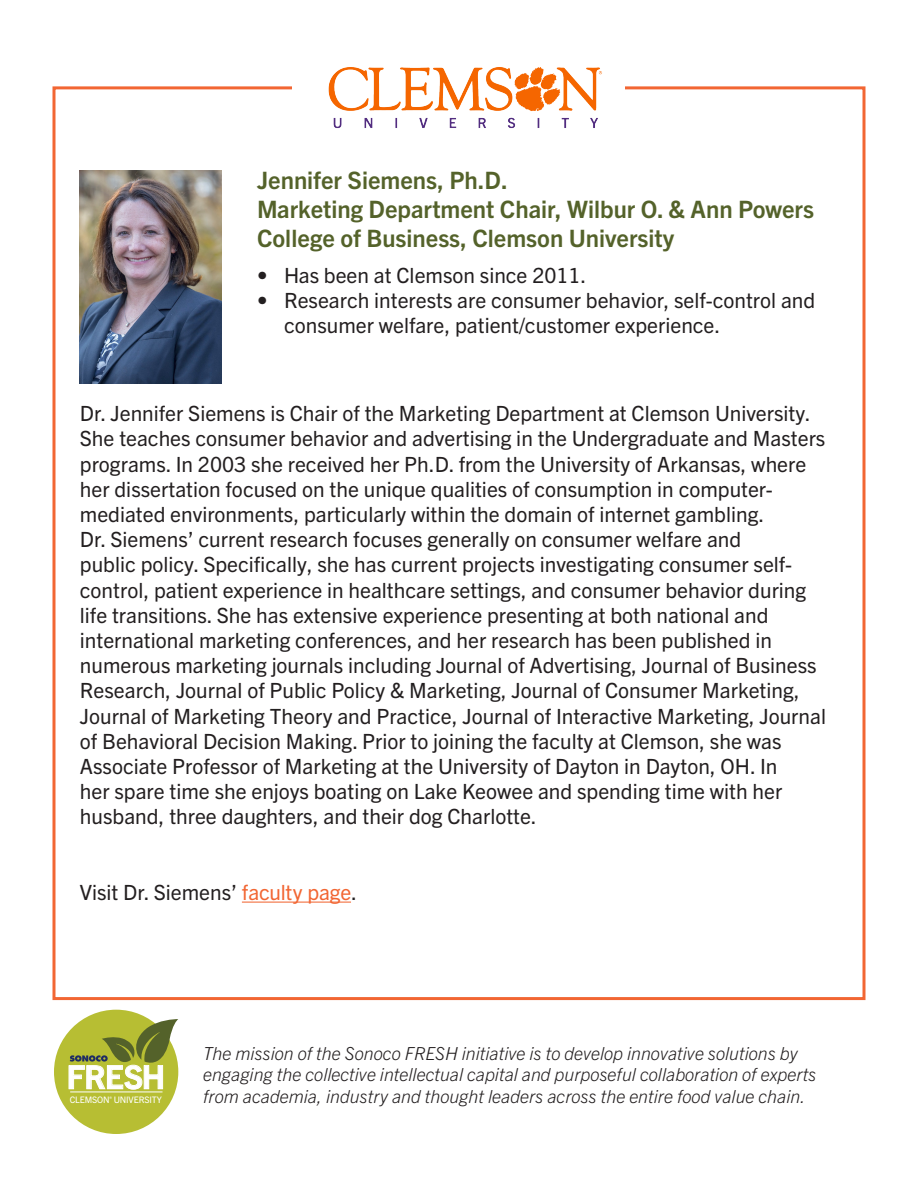
<style>
.page{position:relative;width:918px;height:1188px;background:#fff}
.page>*{position:absolute;margin:0;border:0;box-sizing:border-box;transform-origin:0 0}
.t1{font:700 32.25px "Trade Gothic Next LT Pro";letter-spacing:-.02em;color:#fff}
.t2{font:700 24px/28.8px "Trade Gothic Next LT Pro";color:#54622a}
.t3{font:21px/25.2px "Trade Gothic Next LT Pro";color:#231f20}
.t4{font:italic 300 18px/21.6px "Trade Gothic Next LT Pro";color:#231f20}
.t5{font:9px "Trade Gothic Next LT Pro";letter-spacing:-.02em;color:#fff}
.s1{color:#f26633}
</style>
<div class="page">
<hr style="left:242px;top:902px;width:109px;height:1px;background:#f26633">
<img style="left:328px;top:67px;width:274px;height:61px">
<img style="left:80px;top:171px;width:142px;height:213px">
<div style="left:54px;top:1010px;width:124px;height:124px;background:#b7be33;border-radius:50%"></div>
<hr style="left:70px;top:1092px;width:93px;height:1px;background:#fff">
<svg style="left:69px;top:1019px;width:109px;height:71px"></svg>
<p class="t2" style="left:257px;top:164px;width:252px">Jennifer Siemens, Ph.D.</p>
<p class="t2" style="left:257px;top:193px;width:559px">Marketing Department Chair, Wilbur O. &amp; Ann Powers<br>College of Business, Clemson University</p>
<p class="t3" style="left:257px;top:261px;width:331px">• Has been at Clemson since 2011.</p>
<p class="t3" style="left:284px;top:286px;width:533px;text-indent:-27px">• Research interests are consumer behavior, self-control and consumer welfare, patient/customer experience.</p>
<p class="t3" style="left:80px;top:400px;width:748px">Dr. Jennifer Siemens is Chair of the Marketing Department at Clemson University.<br>She teaches consumer behavior and advertising in the Undergraduate and Masters programs. In 2003 she received her Ph.D. from the University of Arkansas, where her dissertation focused on the unique qualities of consumption in computer&shy;mediated environments, particularly within the domain of internet gambling.<br>Dr. Siemens’ current research focuses generally on consumer welfare and<br>public policy. Specifically, she has current projects investigating consumer self&shy;control, patient experience in healthcare settings, and consumer behavior during life transitions. She has extensive experience presenting at both national and international marketing conferences, and her research has been published in numerous marketing journals including Journal of Advertising, Journal of Business Research, Journal of Public Policy &amp; Marketing, Journal of Consumer Marketing, Journal of Marketing Theory and Practice, Journal of Interactive Marketing, Journal of Behavioral Decision Making. Prior to joining the faculty at Clemson, she was Associate Professor of Marketing at the University of Dayton in Dayton, OH. In<br>her spare time she enjoys boating on Lake Keowee and spending time with her husband, three daughters, and their dog Charlotte.</p>
<p class="t3" style="left:80px;top:878px;width:279px">Visit Dr. Siemens’ <span class="s1">faculty page</span>.</p>
<p class="t1" style="left:67px;top:1055px;width:100px">FRESH</p>
<p class="t5" style="left:70px;top:1093px;width:94px">CLEMSON<sup>®</sup> UNIVERSITY</p>
<p class="t4" style="left:203px;top:1041px;width:615px">The mission of the Sonoco FRESH initiative is to develop innovative solutions by engaging the collective intellectual capital and purposeful collaboration of experts from academia, industry and thought leaders across the entire food value chain.</p>
</div>
